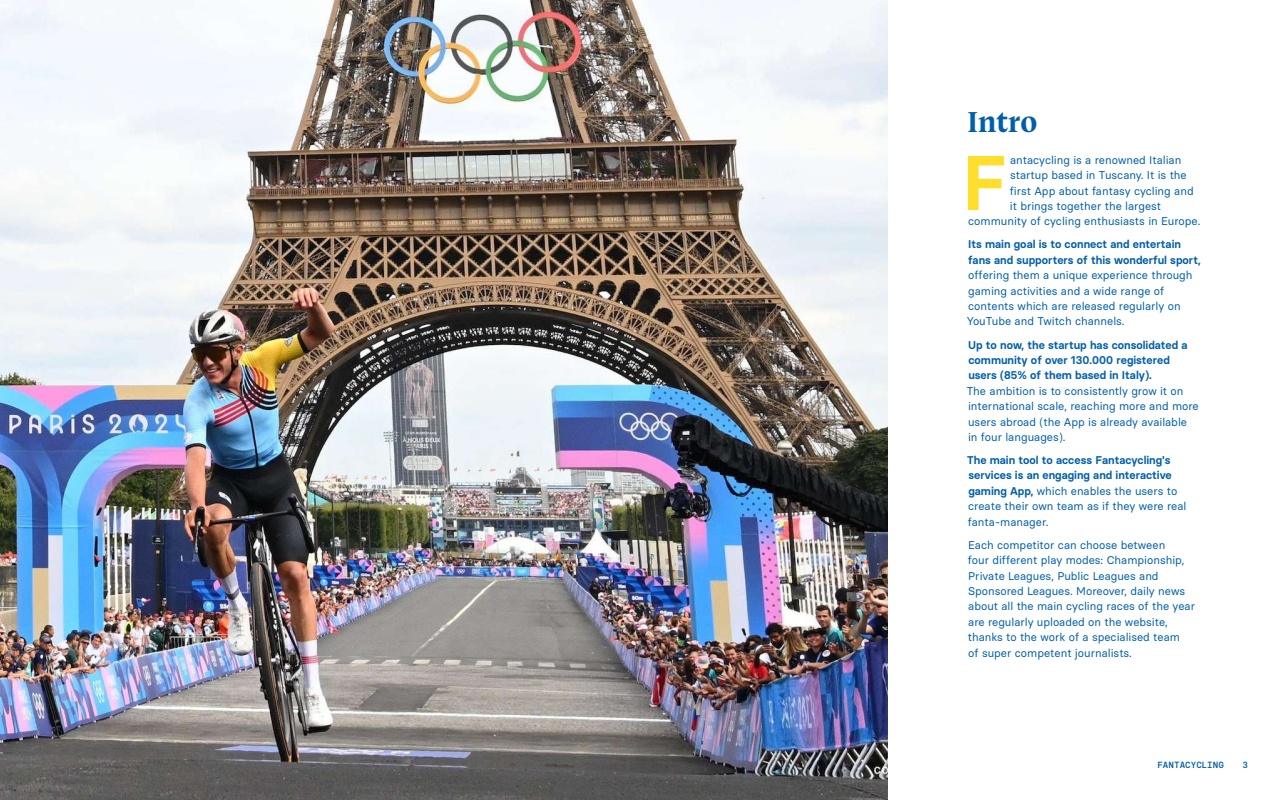
<style>
.page{position:relative;width:1280px;height:800px;background:#fff}
.page>*{position:absolute;margin:0;border:0;box-sizing:border-box;transform-origin:0 0}
.t1{font:600 77.2px "Basier Square Mono";color:#ffde2d}
.t2{font:700 30.7px "Boogy Brut";color:#005fab}
.t3{font:11.2px/15.4px "Basier Square";color:#005fab}
.t4{font:600 11.2px/15.4px "Basier Square";color:#005fab}
.t5{font:500 9px "Basier Square Mono";color:#005fab}
.s1{font-weight:400}
</style>
<div class="page">
<img style="left:0;top:0;width:888px;height:800px">
<h2 class="t2" style="left:968px;top:104px;width:72px">Intro</h2>
<h1 class="t1" style="left:962px;top:135px;width:49px">F</h1>
<p class="t3" style="left:1010px;top:152px;width:173px">antacycling is a renowned Italian</p>
<p class="t3" style="left:1010px;top:167px;width:178px">startup based in Tuscany. It is the</p>
<p class="t3" style="left:1010px;top:183px;width:185px">first App about fantasy cycling and</p>
<p class="t3" style="left:1010px;top:198px;width:153px">it brings together the largest</p>
<p class="t3" style="left:968px;top:214px;width:234px">community of cycling enthusiasts in Europe.</p>
<p class="t4" style="left:968px;top:237px;width:234px">Its main goal is to connect and entertain fans and supporters of this wonderful sport,</p>
<p class="t3" style="left:967px;top:267px;width:227px">offering them a unique experience through gaming activities and a wide range of contents which are released regularly on YouTube and Twitch channels.</p>
<p class="t4" style="left:968px;top:337px;width:221px">Up to now, the startup has consolidated a community of over 130.000 registered users (85% of them based in Italy).</p>
<p class="t3" style="left:967px;top:383px;width:234px">The ambition is to consistently grow it on international scale, reaching more and more users abroad (the App is already available<br>in four languages).</p>
<p class="t4" style="left:967px;top:452px;width:221px">The main tool to access Fantacycling's services is an engaging and interactive gaming App, <span class="s1">which enables the users to create their own team as if they were real fanta-manager.</span></p>
<p class="t3" style="left:968px;top:537px;width:229px">Each competitor can choose between<br>four different play modes: Championship, Private Leagues, Public Leagues and Sponsored Leagues. Moreover, daily news about all the main cycling races of the year are regularly uploaded on the website, thanks to the work of a specialised team<br>of super competent journalists.</p>
<p class="t5" style="left:1157px;top:759px;width:68px">FANTACYCLING</p>
<p class="t5" style="left:1242px;top:759px;width:7px">3</p>
</div>
